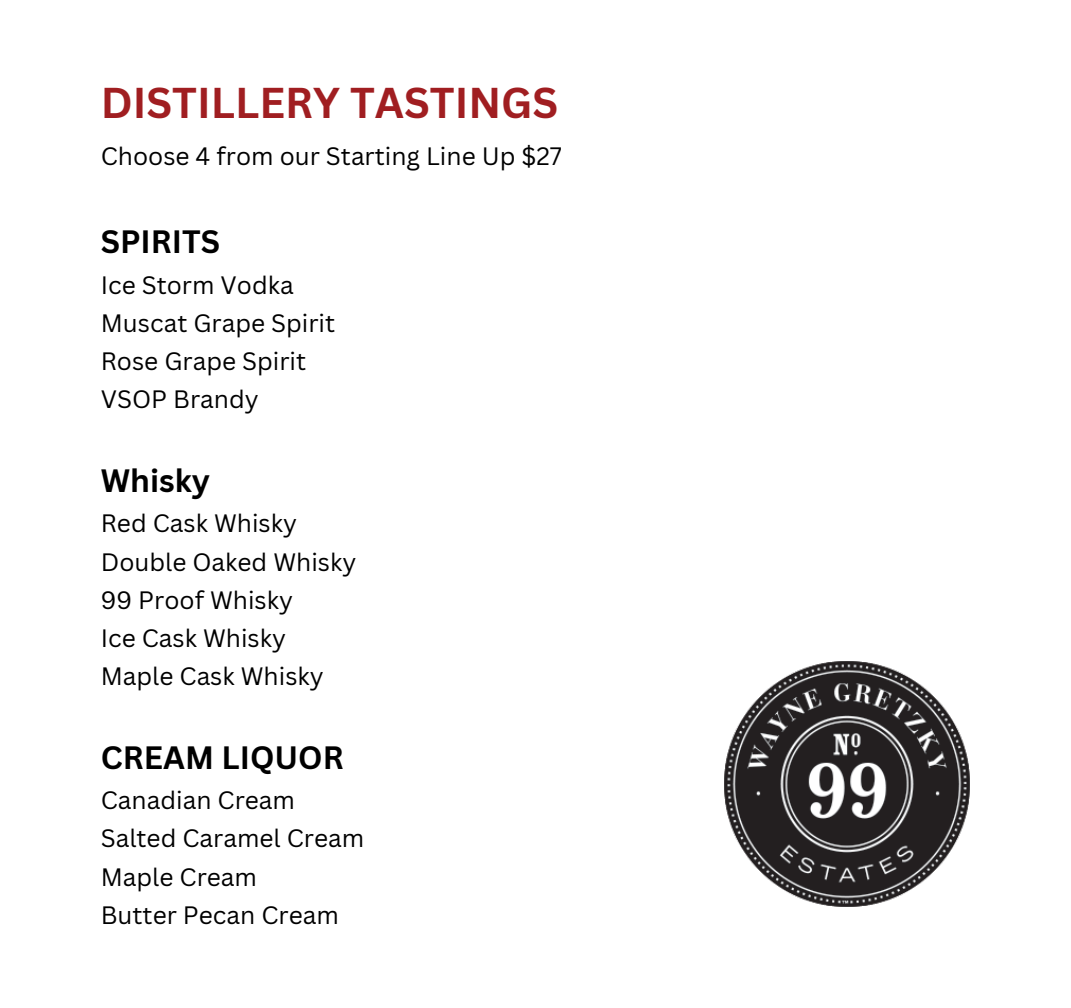
<style>
.page{position:relative;width:1071px;height:1008px;background:#fff}
.page>*{position:absolute;margin:0;border:0;box-sizing:border-box;transform-origin:0 0}
.t1{font:700 42px "Canva Sans";color:#a01e21}
.t2{font:700 31.5px "Canva Sans";color:#000}
.t3{font:24.5px/38.1px "Canva Sans";color:#000}
</style>
<div class="page">
<img style="left:724px;top:661px;width:246px;height:246px">
<h1 class="t1" style="left:101px;top:73px;width:459px">DISTILLERY TASTINGS</h1>
<h1 class="t3" style="left:101px;top:136px;width:463px">Choose 4 from our Starting Line Up $27</h1>
<h1 class="t2" style="left:101px;top:219px;width:121px">SPIRITS</h1>
<h1 class="t3" style="left:101px;top:265px;width:236px">Ice Storm Vodka<br>Muscat Grape Spirit<br>Rose Grape Spirit<br>VSOP Brandy</h1>
<h1 class="t2" style="left:101px;top:458px;width:111px">Whisky</h1>
<h1 class="t3" style="left:101px;top:504px;width:257px">Red Cask Whisky<br>Double Oaked Whisky<br>99 Proof Whisky<br>Ice Cask Whisky<br>Maple Cask Whisky</h1>
<p class="t2" style="left:101px;top:735px;width:245px">CREAM LIQUOR</p>
<p class="t3" style="left:101px;top:781px;width:265px">Canadian Cream<br>Salted Caramel Cream<br>Maple Cream<br>Butter Pecan Cream</p>
</div>
